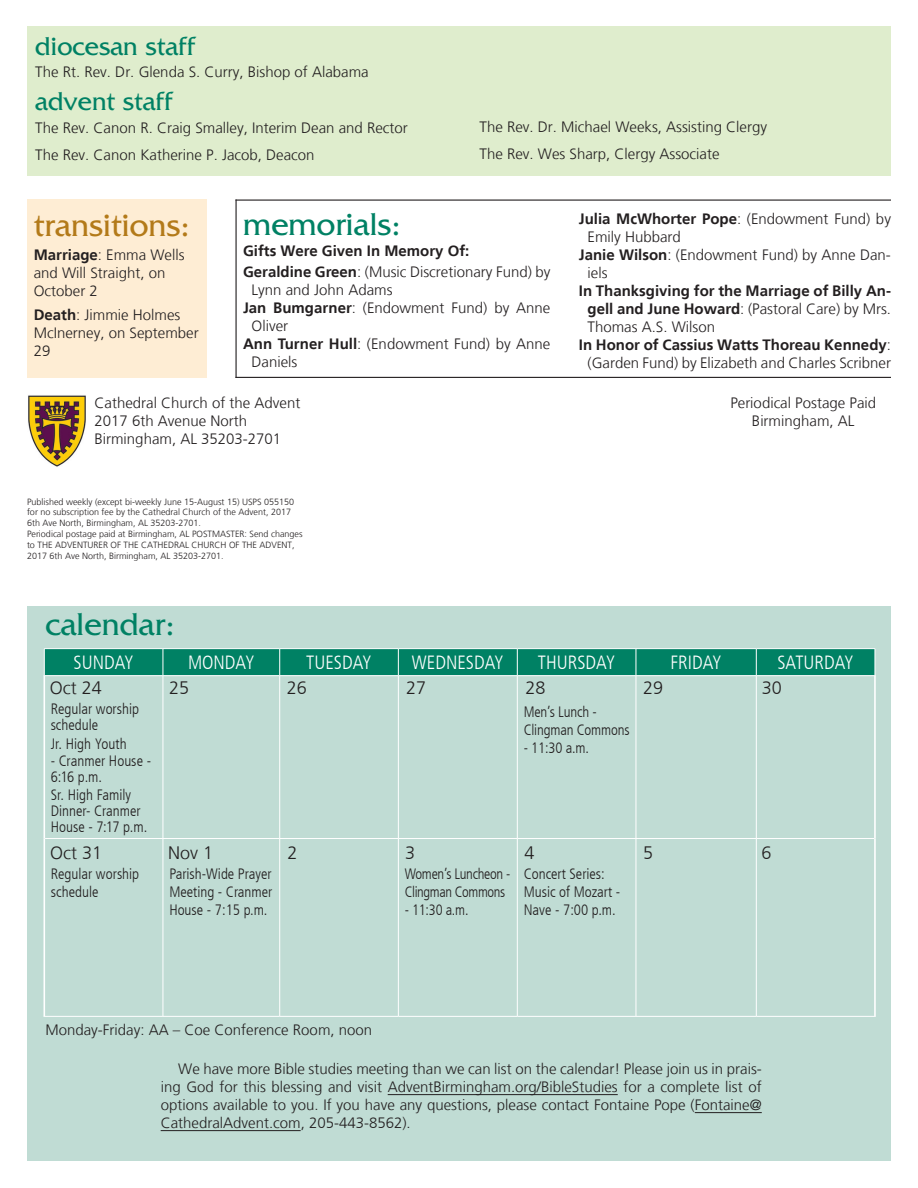
<style>
.page{position:relative;width:918px;height:1188px;background:#fff}
.page>*{position:absolute;margin:0;border:0;box-sizing:border-box;transform-origin:0 0}
.t1{font:33.3px "Friz Quadrata Std";color:#b37a19}
.t2{font:33px "Friz Quadrata Std";color:#008164}
.t3{font:27px "Friz Quadrata Std";color:#008164}
.t4{font:300 condensed 19.05px "Frutiger";color:#fff}
.t5{font:300 18px "Frutiger";color:#231f20}
.t6{font:300 15px/18px "Frutiger";color:#231f20}
.t7{font:300 condensed 15px/18px "Frutiger";color:#231f20}
.t8{font:700 15px/21px "Frutiger";color:#231f20}
.t9{font:300 condensed 15px/18px "Frutiger";letter-spacing:-.025em;color:#231f20}
.t10{font:300 9px/10.8px "Frutiger";color:#231f20}
.s1{font-weight:700}
.s2{font-weight:300}
</style>
<div class="page">
<img style="left:28px;top:395px;width:58px;height:72px">
<div style="left:27px;top:26px;width:864px;height:150px;background:#dfedcd"></div>
<hr style="left:236px;top:200px;width:655px;height:1px;background:#231f20">
<hr style="left:236px;top:377px;width:655px;height:1px;background:#231f20">
<hr style="left:236px;top:200px;width:1px;height:178px;background:#231f20">
<div style="left:27px;top:199px;width:179px;height:179px;background:#feedd4"></div>
<div style="left:27px;top:606px;width:864px;height:554px;background:#c0dcd4"></div>
<svg style="left:45px;top:676px;width:711px;height:162px"></svg>
<hr style="left:43px;top:676px;width:2px;height:162px;background:#fff">
<hr style="left:874px;top:676px;width:2px;height:162px;background:#fff">
<hr style="left:43px;top:838px;width:2px;height:178px;background:#fff">
<hr style="left:874px;top:838px;width:2px;height:178px;background:#fff">
<hr style="left:163px;top:676px;width:1px;height:162px;background:#fff">
<hr style="left:279px;top:676px;width:1px;height:162px;background:#fff">
<hr style="left:398px;top:676px;width:1px;height:162px;background:#fff">
<hr style="left:517px;top:676px;width:1px;height:162px;background:#fff">
<hr style="left:636px;top:676px;width:1px;height:162px;background:#fff">
<hr style="left:756px;top:676px;width:1px;height:162px;background:#fff">
<hr style="left:163px;top:839px;width:1px;height:177px;background:#fff">
<hr style="left:279px;top:839px;width:1px;height:177px;background:#fff">
<hr style="left:398px;top:839px;width:1px;height:177px;background:#fff">
<hr style="left:517px;top:839px;width:1px;height:177px;background:#fff">
<hr style="left:636px;top:839px;width:1px;height:177px;background:#fff">
<hr style="left:756px;top:839px;width:1px;height:177px;background:#fff">
<hr style="left:45px;top:838px;width:118px;height:1px;background:#fff">
<hr style="left:163px;top:838px;width:117px;height:1px;background:#fff">
<hr style="left:280px;top:838px;width:118px;height:1px;background:#fff">
<hr style="left:398px;top:838px;width:119px;height:1px;background:#fff">
<hr style="left:517px;top:838px;width:119px;height:1px;background:#fff">
<hr style="left:636px;top:838px;width:120px;height:1px;background:#fff">
<hr style="left:756px;top:838px;width:118px;height:1px;background:#fff">
<hr style="left:44px;top:1016px;width:119px;height:1px;background:#fff">
<hr style="left:163px;top:1016px;width:117px;height:1px;background:#fff">
<hr style="left:280px;top:1016px;width:118px;height:1px;background:#fff">
<hr style="left:398px;top:1016px;width:119px;height:1px;background:#fff">
<hr style="left:517px;top:1016px;width:119px;height:1px;background:#fff">
<hr style="left:636px;top:1016px;width:120px;height:1px;background:#fff">
<hr style="left:756px;top:1016px;width:120px;height:1px;background:#fff">
<hr style="left:44px;top:648px;width:119px;height:1px;background:#fff">
<hr style="left:163px;top:648px;width:117px;height:1px;background:#fff">
<hr style="left:280px;top:648px;width:118px;height:1px;background:#fff">
<hr style="left:398px;top:648px;width:119px;height:1px;background:#fff">
<hr style="left:517px;top:648px;width:119px;height:1px;background:#fff">
<hr style="left:636px;top:648px;width:120px;height:1px;background:#fff">
<hr style="left:756px;top:648px;width:119px;height:1px;background:#fff">
<svg style="left:44px;top:649px;width:832px;height:27px;background:#0c866b"></svg>
<hr style="left:388px;top:1094px;width:230px;height:1px;background:#231f20">
<hr style="left:695px;top:1112px;width:67px;height:1px;background:#231f20">
<hr style="left:161px;top:1130px;width:140px;height:1px;background:#231f20">
<h3 class="t3" style="left:35px;top:31px;width:160px">diocesan staff</h3>
<p class="t6" style="left:35px;top:63px;width:335px">The Rt. Rev. Dr. Glenda S. Curry, Bishop of Alabama</p>
<h3 class="t3" style="left:35px;top:86px;width:138px">advent staff</h3>
<p class="t6" style="left:35px;top:114px;width:374px;line-height:27px">The Rev. Canon R. Craig Smalley, Interim Dean and Rector<br>The Rev. Canon Katherine P. Jacob, Deacon</p>
<p class="t6" style="left:480px;top:114px;width:289px;line-height:27px">The Rev. Dr. Michael Weeks, Assisting Clergy<br>The Rev. Wes Sharp, Clergy Associate</p>
<h1 class="t1" style="left:34px;top:206px;width:157px">transitions:</h1>
<p class="t6" style="left:34px;top:246px;width:152px"><span class="s1">Marriage</span>: Emma Wells and Will Straight, on<br>October 2</p>
<p class="t6" style="left:34px;top:306px;width:167px"><span class="s1">Death</span>: Jimmie Holmes<br>McInerney, on September<br>29</p>
<h2 class="t2" style="left:243px;top:205px;width:159px">memorials:</h2>
<p class="t8" style="left:243px;top:240px;width:309px">Gifts Were Given In Memory Of:<br>Geraldine Green<span class="s2">: (Music Discretionary Fund) by</span></p>
<p class="t6" style="left:252px;top:281px;width:142px">Lynn and John Adams</p>
<p class="t6" style="left:243px;top:299px;width:309px"><span class="s1">Jan Bumgarner</span>: (Endowment Fund) by Anne</p>
<p class="t6" style="left:252px;top:317px;width:38px">Oliver</p>
<p class="t6" style="left:243px;top:335px;width:309px"><span class="s1">Ann Turner Hull</span>: (Endowment Fund) by Anne</p>
<p class="t6" style="left:252px;top:353px;width:47px">Daniels</p>
<p class="t8" style="left:579px;top:208px;width:314px">Julia McWhorter Pope<span class="s2">: (Endowment Fund) by</span></p>
<p class="t6" style="left:588px;top:228px;width:95px">Emily Hubbard</p>
<p class="t6" style="left:579px;top:246px;width:314px"><span class="s1">Janie Wilson</span>: (Endowment Fund) by Anne Dan-</p>
<p class="t6" style="left:588px;top:264px;width:21px">iels</p>
<p class="t8" style="left:579px;top:280px;width:314px">In Thanksgiving for the Marriage of Billy An-</p>
<p class="t6" style="left:588px;top:300px;width:305px"><span class="s1">gell and June Howard</span>: (Pastoral Care) by Mrs.</p>
<p class="t6" style="left:588px;top:318px;width:129px">Thomas A.S. Wilson</p>
<p class="t8" style="left:579px;top:334px;width:314px">In Honor of Cassius Watts Thoreau Kennedy<span class="s2">:</span></p>
<p class="t6" style="left:588px;top:354px;width:305px">(Garden Fund) by Elizabeth and Charles Scribner</p>
<p class="t6" style="left:94px;top:394px;width:207px">Cathedral Church of the Advent<br>2017 6th Avenue North<br>Birmingham, AL 35203-2701</p>
<p class="t6" style="left:730px;top:394px;width:147px;text-align:center">Periodical Postage Paid<br>Birmingham, AL</p>
<p class="t10" style="left:27px;top:496px;width:277px">Published weekly (except bi-weekly June 15-August 15) USPS 055150 for no subscription fee by the Cathedral Church of the Advent, 2017<br>6th Ave North, Birmingham, AL 35203-2701.<br>Periodical postage paid at Birmingham, AL POSTMASTER: Send changes to THE ADVENTURER OF THE CATHEDRAL CHURCH OF THE ADVENT, 2017 6th Ave North, Birmingham, AL 35203-2701.</p>
<h2 class="t2" style="left:45px;top:606px;width:131px">calendar:</h2>
<p class="t4" style="left:74px;top:652px;width:62px">SUNDAY</p>
<p class="t4" style="left:188px;top:652px;width:68px">MONDAY</p>
<p class="t4" style="left:306px;top:652px;width:67px">TUESDAY</p>
<p class="t4" style="left:412px;top:652px;width:93px">WEDNESDAY</p>
<p class="t4" style="left:538px;top:652px;width:79px">THURSDAY</p>
<p class="t4" style="left:670px;top:652px;width:53px">FRIDAY</p>
<p class="t4" style="left:777px;top:652px;width:78px">SATURDAY</p>
<p class="t7" style="left:51px;top:701px;width:90px;line-height:16.2px">Regular worship schedule</p>
<p class="t7" style="left:51px;top:736px;width:78px">Jr. High Youth</p>
<p class="t7" style="left:51px;top:753px;width:102px;line-height:16.2px">- Cranmer House -<br>6:16 p.m.</p>
<p class="t7" style="left:51px;top:787px;width:98px;line-height:16.2px">Sr. High Family<br>Dinner- Cranmer<br>House - 7:17 p.m.</p>
<p class="t5" style="left:50px;top:677px;width:54px">Oct 24</p>
<p class="t5" style="left:169px;top:677px;width:22px">25</p>
<p class="t5" style="left:287px;top:677px;width:22px">26</p>
<p class="t5" style="left:406px;top:677px;width:22px">27</p>
<p class="t5" style="left:525px;top:677px;width:22px">28</p>
<p class="t5" style="left:643px;top:677px;width:22px">29</p>
<p class="t5" style="left:762px;top:677px;width:22px">30</p>
<p class="t7" style="left:524px;top:703px;width:107px">Men’s Lunch -<br>Clingman Commons</p>
<p class="t7" style="left:524px;top:739px;width:67px">- 11:30 a.m.</p>
<p class="t5" style="left:50px;top:842px;width:54px">Oct 31</p>
<p class="t5" style="left:168px;top:842px;width:47px">Nov 1</p>
<p class="t5" style="left:288px;top:842px;width:12px">2</p>
<p class="t5" style="left:405px;top:842px;width:12px">3</p>
<p class="t5" style="left:524px;top:842px;width:12px">4</p>
<p class="t5" style="left:643px;top:842px;width:12px">5</p>
<p class="t5" style="left:762px;top:842px;width:12px">6</p>
<p class="t7" style="left:51px;top:865px;width:90px">Regular worship schedule</p>
<p class="t7" style="left:169px;top:865px;width:105px;text-align:justify">Parish-Wide Prayer Meeting - Cranmer House - 7:15 p.m.</p>
<p class="t9" style="left:405px;top:865px;width:107px">Women’s Luncheon -<br>Clingman Commons</p>
<p class="t7" style="left:405px;top:901px;width:65px">- 11:30 a.m.</p>
<p class="t7" style="left:524px;top:865px;width:98px">Concert Series:<br>Music of Mozart -<br>Nave - 7:00 p.m.</p>
<p class="t6" style="left:45px;top:1021px;width:328px">Monday-Friday: AA – Coe Conference Room, noon</p>
<p class="t6" style="left:161px;top:1060px;width:603px;text-align:justify;text-indent:17px">We have more Bible studies meeting than we can list on the calendar! Please join us in prais&shy;ing God for this blessing and visit AdventBirmingham.org/BibleStudies for a complete list of options available to you. If you have any questions, please contact Fontaine Pope (Fontaine@ CathedralAdvent.com, 205-443-8562).</p>
</div>
